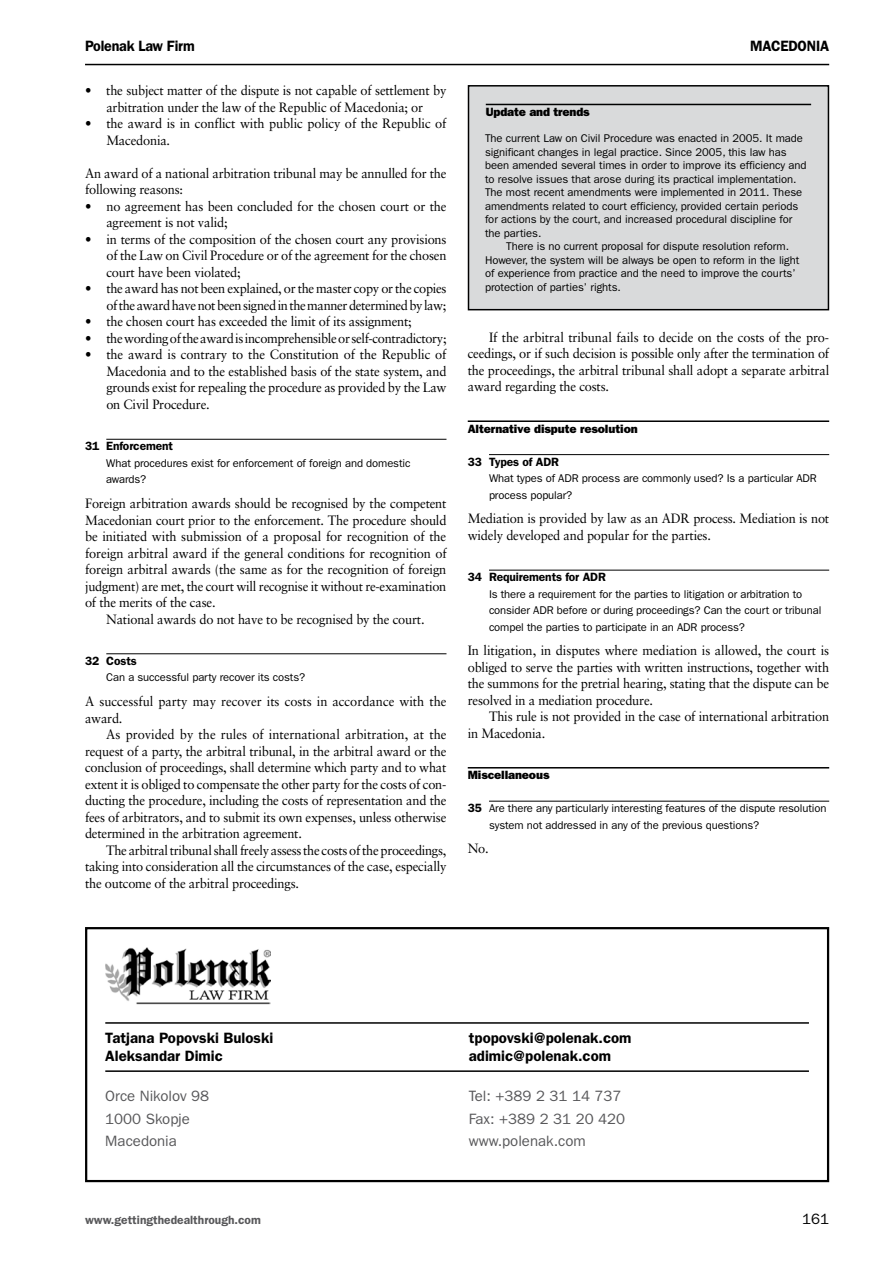
<style>
.page{position:relative;width:893px;height:1263px;background:#fff}
.page>*{position:absolute;margin:0;border:0;box-sizing:border-box;transform-origin:0 0}
.t1{font:15px "Franklin Gothic";color:#58585a}
.t2{font:600 15px "Franklin Gothic";color:#000}
.t3{font:600 15px "Franklin Gothic";color:#000;scale:.95 1}
.t4{font:15px "Franklin Gothic";color:#000}
.t5{font:13.5px/16.5px "Sabon";letter-spacing:-.015em;color:#000;scale:.95 1}
.t6{font:800 12px "Franklin Gothic";letter-spacing:-.01em;color:#000}
.t7{font:600 12px "Franklin Gothic";letter-spacing:-.01em;color:#000}
.t8{font:600 12px "Franklin Gothic";color:#58585a}
.t9{font:11.25px/16.5px "Franklin Gothic";letter-spacing:-.005em;color:#000}
.s1{font-weight:600;font-size:12px}
</style>
<div class="page">
<hr style="left:85px;top:64px;width:744px;height:1px;background:#000">
<hr style="left:106px;top:439px;width:340px;height:1px;background:#000">
<hr style="left:106px;top:653px;width:340px;height:1px;background:#000">
<hr style="left:468px;top:420px;width:361px;height:2px;background:#000">
<hr style="left:489px;top:454px;width:340px;height:1px;background:#000">
<hr style="left:489px;top:570px;width:340px;height:1px;background:#000">
<hr style="left:468px;top:767px;width:361px;height:1px;background:#000">
<hr style="left:489px;top:801px;width:340px;height:1px;background:#000">
<div style="left:468px;top:86px;width:360px;height:224px;background:#d9dadb"></div>
<div style="left:468px;top:85px;width:361px;height:225px;border:2px solid #000"></div>
<hr style="left:486px;top:104px;width:325px;height:1px;background:#000">
<hr style="left:105px;top:1022px;width:704px;height:2px;background:#000">
<hr style="left:105px;top:1070px;width:704px;height:2px;background:#000">
<div style="left:85px;top:927px;width:744px;height:255px;border:2px solid #000"></div>
<img style="left:105px;top:947px;width:166px;height:57px">
<p class="t3" style="left:85px;top:37px;width:117px">Polenak Law Firm</p>
<p class="t3" style="left:750px;top:37px;width:85px">Macedonia</p>
<p class="t5" style="left:85px;top:82px;width:382px;text-align:center">• the subject matter of the dispute is not capable of settlement by arbitration under the law of the Republic of Macedonia; or</p>
<p class="t5" style="left:106px;top:115px;width:360px;text-indent:-21px">• the award is in conflict with public policy of the Republic of<br>Macedonia.</p>
<p class="t5" style="left:85px;top:165px;width:382px">An award of a national arbitration tribunal may be annulled for the following reasons:</p>
<p class="t5" style="left:106px;top:198px;width:360px;text-indent:-21px">• no agreement has been concluded for the chosen court or the agreement is not valid;</p>
<p class="t5" style="left:106px;top:231px;width:360px;text-align:justify;text-indent:-21px">• in terms of the composition of the chosen court any provisions of the Law on Civil Procedure or of the agreement for the chosen court have been violated;</p>
<p class="t5" style="left:85px;top:280px;width:382px;text-align:right">• the award has not been explained, or the master copy or the copies oftheawardhavenotbeensignedinthemannerdeterminedbylaw;</p>
<p class="t5" style="left:85px;top:313px;width:345px">• the chosen court has exceeded the limit of its assignment;</p>
<p class="t5" style="left:85px;top:330px;width:382px">• thewordingoftheawardisincomprehensibleorself-contradictory;</p>
<p class="t5" style="left:106px;top:346px;width:360px;text-align:justify;text-indent:-21px">• the award is contrary to the Constitution of the Republic of Macedonia and to the established basis of the state system, and grounds exist for repealing the procedure as provided by the Law on Civil Procedure.</p>
<p class="t7" style="left:85px;top:439px;width:89px">31 Enforcement</p>
<p class="t9" style="left:106px;top:455px;width:306px">What procedures exist for enforcement of foreign and domestic awards?</p>
<p class="t5" style="left:85px;top:495px;width:382px">Foreign arbitration awards should be recognised by the competent</p>
<p class="t5" style="left:85px;top:511px;width:382px">Macedonian court prior to the enforcement. The procedure should</p>
<p class="t5" style="left:85px;top:528px;width:382px">be initiated with submission of a proposal for recognition of the</p>
<p class="t5" style="left:85px;top:544px;width:382px">foreign arbitral award if the general conditions for recognition of</p>
<p class="t5" style="left:85px;top:561px;width:382px">foreign arbitral awards (the same as for the recognition of foreign</p>
<p class="t5" style="left:85px;top:577px;width:382px">judgment) are met, the court will recognise it without re-examination</p>
<p class="t5" style="left:85px;top:594px;width:139px">of the merits of the case.</p>
<p class="t5" style="left:106px;top:610px;width:337px">National awards do not have to be recognised by the court.</p>
<p class="t7" style="left:85px;top:654px;width:53px">32 Costs</p>
<p class="t9" style="left:106px;top:669px;width:200px">Can a successful party recover its costs?</p>
<p class="t5" style="left:85px;top:693px;width:382px">A successful party may recover its costs in accordance with the award.</p>
<p class="t5" style="left:85px;top:726px;width:382px;text-align:justify;text-indent:21px">As provided by the rules of international arbitration, at the request of a party, the arbitral tribunal, in the arbitral award or the conclusion of proceedings, shall determine which party and to what extent it is obliged to compensate the other party for the costs of con&shy;ducting the procedure, including the costs of representation and the fees of arbitrators, and to submit its own expenses, unless otherwise determined in the arbitration agreement.</p>
<p class="t5" style="left:85px;top:841px;width:382px;text-align:justify;text-indent:21px">The arbitral tribunal shall freely assess the costs of the proceedings, taking into consideration all the circumstances of the case, especially the outcome of the arbitral proceedings.</p>
<p class="t6" style="left:486px;top:105px;width:105px">Update and trends</p>
<p class="t9" style="left:485px;top:130px;width:319px">The current Law on Civil Procedure was enacted in 2005. It made</p>
<p class="t9" style="left:485px;top:144px;width:303px">significant changes in legal practice. Since 2005, this law has</p>
<p class="t9" style="left:485px;top:157px;width:323px">been amended several times in order to improve its efficiency and</p>
<p class="t9" style="left:485px;top:171px;width:313px">to resolve issues that arose during its practical implementation.</p>
<p class="t9" style="left:485px;top:184px;width:319px">The most recent amendments were implemented in 2011. These</p>
<p class="t9" style="left:485px;top:198px;width:315px">amendments related to court efficiency, provided certain periods</p>
<p class="t9" style="left:485px;top:211px;width:309px">for actions by the court, and increased procedural discipline for</p>
<p class="t9" style="left:485px;top:225px;width:58px">the parties.</p>
<p class="t9" style="left:506px;top:238px;width:284px">There is no current proposal for dispute resolution reform.</p>
<p class="t9" style="left:485px;top:252px;width:316px">However, the system will be always be open to reform in the light</p>
<p class="t9" style="left:485px;top:265px;width:312px">of experience from practice and the need to improve the courts’</p>
<p class="t9" style="left:485px;top:279px;width:137px">protection of parties’ rights.</p>
<p class="t5" style="left:468px;top:329px;width:382px;text-align:justify;text-indent:21px">If the arbitral tribunal fails to decide on the costs of the pro&shy;ceedings, or if such decision is possible only after the termination of the proceedings, the arbitral tribunal shall adopt a separate arbitral award regarding the costs.</p>
<p class="t6" style="left:468px;top:421px;width:171px">Alternative dispute resolution</p>
<p class="t7" style="left:468px;top:454px;width:93px">33 Types of ADR</p>
<p class="t9" style="left:489px;top:470px;width:329px">What types of ADR process are commonly used? Is a particular ADR process popular?</p>
<p class="t5" style="left:468px;top:510px;width:382px">Mediation is provided by law as an ADR process. Mediation is not widely developed and popular for the parties.</p>
<p class="t7" style="left:468px;top:570px;width:140px">34 Requirements for ADR</p>
<p class="t9" style="left:489px;top:586px;width:334px">Is there a requirement for the parties to litigation or arbitration to consider ADR before or during proceedings? Can the court or tribunal compel the parties to participate in an ADR process?</p>
<p class="t5" style="left:468px;top:642px;width:382px;text-align:justify">In litigation, in disputes where mediation is allowed, the court is obliged to serve the parties with written instructions, together with the summons for the pretrial hearing, stating that the dispute can be resolved in a mediation procedure.</p>
<p class="t5" style="left:468px;top:708px;width:382px;text-indent:21px">This rule is not provided in the case of international arbitration in Macedonia.</p>
<p class="t6" style="left:468px;top:768px;width:83px">Miscellaneous</p>
<p class="t9" style="left:489px;top:800px;width:339px;text-indent:-21px"><span class="s1">35</span> Are there any particularly interesting features of the dispute resolution system not addressed in any of the previous questions?</p>
<p class="t5" style="left:468px;top:840px;width:24px">No.</p>
<p class="t2" style="left:105px;top:1029px;width:169px">Tatjana Popovski Buloski</p>
<p class="t2" style="left:469px;top:1029px;width:164px">tpopovski@polenak.com</p>
<p class="t2" style="left:105px;top:1047px;width:119px">Aleksandar Dimic</p>
<p class="t2" style="left:469px;top:1047px;width:144px">adimic@polenak.com</p>
<p class="t1" style="left:105px;top:1087px;width:105px">Orce Nikolov 98</p>
<p class="t1" style="left:469px;top:1087px;width:154px">Tel: +389 2 31 14 737</p>
<p class="t1" style="left:105px;top:1110px;width:86px">1000 Skopje</p>
<p class="t1" style="left:469px;top:1110px;width:158px">Fax: +389 2 31 20 420</p>
<p class="t1" style="left:105px;top:1132px;width:73px">Macedonia</p>
<p class="t1" style="left:469px;top:1132px;width:118px">www.polenak.com</p>
<p class="t8" style="left:85px;top:1213px;width:177px">www.gettingthedealthrough.com</p>
<p class="t4" style="left:802px;top:1210px;width:28px">161</p>
</div>
